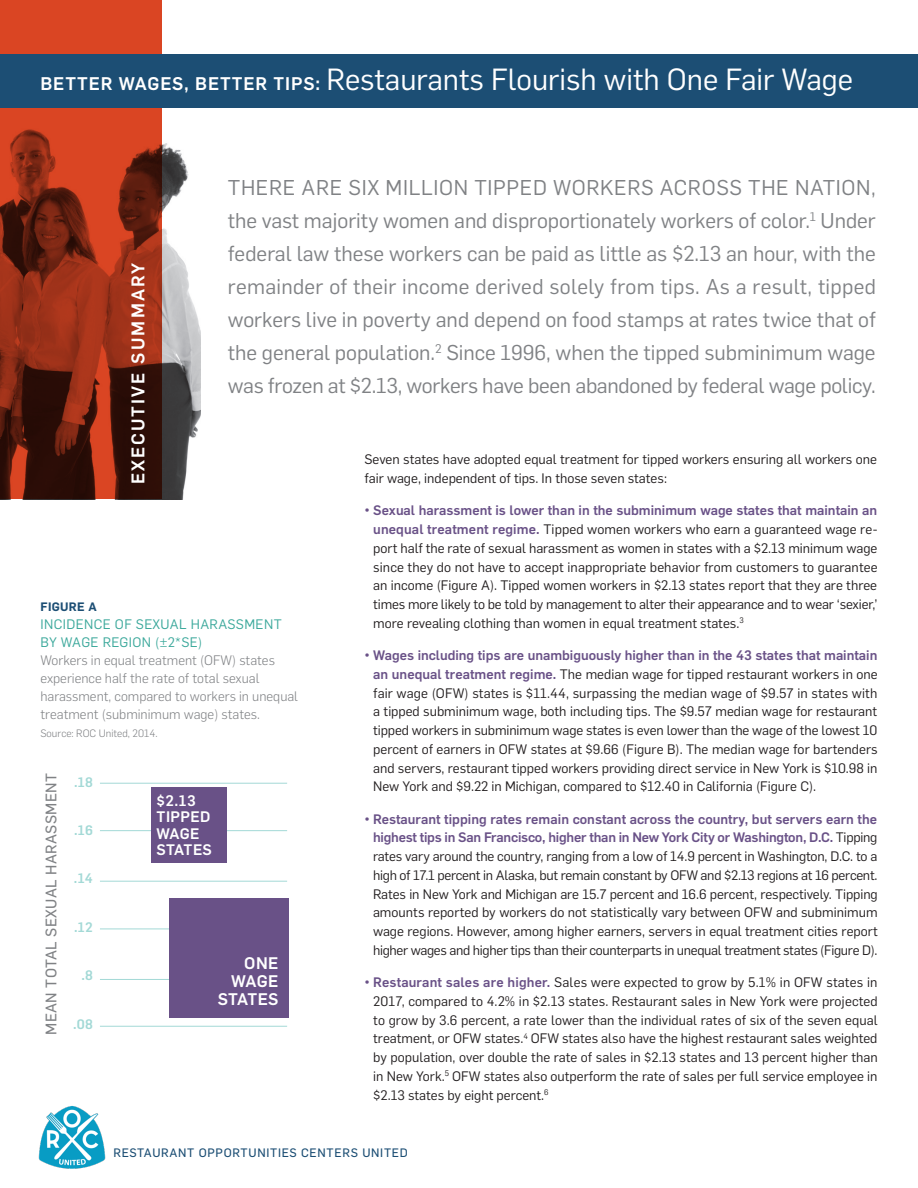
<style>
.page{position:relative;width:918px;height:1188px;background:#fff}
.page>*{position:absolute;margin:0;border:0;box-sizing:border-box;transform-origin:0 0}
.First_Paragraph_No_I{font:30px "Flama";color:#fff}
.First_Paragraph_No_I-2{font:21px/33px "Flama";letter-spacing:-.015em;color:#808285;text-align:justify}
.First_Paragraph_No_I-3{font:500 18px "Flama";letter-spacing:.12em;color:#fff}
.Figure_Number{font:500 16.5px "Flama";letter-spacing:.015em;color:#fff}
.Figure_Number-2{font:15px "Flama Basic";letter-spacing:.03em;color:#808285}
.Figure_Number-3{font:500 15px/16.5px "Flama";letter-spacing:.03em;color:#fff}
.First_Paragraph_No_I-4{font:13.5px/18.8px "Flama";color:#231f20;text-align:justify}
.Figure_Text{font:300 13.5px/18px "Flama";color:#808285}
.Figure_Title{font:13.5px/18px "Flama";letter-spacing:.03em;color:#3ba89b}
.Figure_Number-4{font:500 13.5px "Flama";letter-spacing:.02em;color:#a3d9d6}
.First_Paragraph_No_I-5{font:12px "Flama Basic";letter-spacing:.06em;color:#1c4e74}
.Figure_Number-5{font:600 12px "Flama";letter-spacing:.03em;color:#1c4e74}
.Figure_Text-2{font:300 10.5px "Flama";color:#808285}
.s1{font-weight:500;font-size:18px}
.s2{font-weight:500;color:#695187}
</style>
<div class="page">
<img style="left:162px;top:143px;width:38px;height:357px">
<svg style="left:0;top:0;width:162px;height:500px;background:#922e17"></svg>
<div style="left:0;top:54px;width:918px;height:54px;background:#1c4e74"></div>
<hr style="left:100px;top:783px;width:187px;height:1px;background:#a3d9d6">
<hr style="left:100px;top:830px;width:187px;height:1px;background:#a3d9d6">
<hr style="left:100px;top:881px;width:187px;height:1px;background:#a3d9d6">
<hr style="left:100px;top:929px;width:187px;height:1px;background:#a3d9d6">
<hr style="left:100px;top:979px;width:187px;height:1px;background:#a3d9d6">
<hr style="left:100px;top:1026px;width:187px;height:1px;background:#a3d9d6">
<div style="left:151px;top:787px;width:76px;height:76px;background:#695187"></div>
<div style="left:169px;top:898px;width:120px;height:120px;background:#695187"></div>
<img style="left:38px;top:1106px;width:68px;height:63px">
<p class="First_Paragraph_No_I" style="left:40px;top:59px;width:814px"><span class="s1">BETTER WAGES, BETTER TIPS:</span> Restaurants Flourish with One Fair Wage</p>
<p class="First_Paragraph_No_I-2" style="left:228px;top:170px;width:650px">THERE ARE SIX MILLION TIPPED WORKERS ACROSS THE NATION, the vast majority women and disproportionately workers of color.<sup>1</sup> Under federal law these workers can be paid as little as $2.13 an hour, with the remainder of their income derived solely from tips. As a result, tipped workers live in poverty and depend on food stamps at rates twice that of the general population.<sup>2</sup> Since 1996, when the tipped subminimum wage was frozen at $2.13, workers have been abandoned by federal wage policy.</p>
<p class="First_Paragraph_No_I-3" style="left:125px;top:484px;width:223px;rotate:-90deg">EXECUTIVE SUMMARY</p>
<p class="First_Paragraph_No_I-4" style="left:364px;top:449px;width:514px">Seven states have adopted equal treatment for tipped workers ensuring all workers one fair wage, independent of tips. In those seven states:</p>
<p class="First_Paragraph_No_I-4" style="left:373px;top:500px;width:506px;text-indent:-9px"><span class="s2">• Sexual harassment is lower than in the subminimum wage states that maintain an unequal treatment regime.</span> Tipped women workers who earn a guaranteed wage re&shy;port half the rate of sexual harassment as women in states with a $2.13 minimum wage since they do not have to accept inappropriate behavior from customers to guarantee an income (Figure A). Tipped women workers in $2.13 states report that they are three times more likely to be told by management to alter their appearance and to wear ‘sexier,’ more revealing clothing than women in equal treatment states.<sup>3</sup></p>
<p class="First_Paragraph_No_I-4" style="left:373px;top:645px;width:506px;text-indent:-9px"><span class="s2">• Wages including tips are unambiguously higher than in the 43 states that maintain an unequal treatment regime.</span> The median wage for tipped restaurant workers in one fair wage (OFW) states is $11.44, surpassing the median wage of $9.57 in states with a tipped subminimum wage, both including tips. The $9.57 median wage for restaurant tipped workers in subminimum wage states is even lower than the wage of the lowest 10 percent of earners in OFW states at $9.66 (Figure B). The median wage for bartenders and servers, restaurant tipped workers providing direct service in New York is $10.98 in New York and $9.22 in Michigan, compared to $12.40 in California (Figure C).</p>
<p class="First_Paragraph_No_I-4" style="left:373px;top:809px;width:506px;text-indent:-9px"><span class="s2">• Restaurant tipping rates remain constant across the country, but servers earn the highest tips in San Francisco, higher than in New York City or Washington, D.C.</span> Tipping rates vary around the country, ranging from a low of 14.9 percent in Washington, D.C. to a high of 17.1 percent in Alaska, but remain constant by OFW and $2.13 regions at 16 percent.<br>Rates in New York and Michigan are 15.7 percent and 16.6 percent, respectively. Tipping amounts reported by workers do not statistically vary between OFW and subminimum wage regions. However, among higher earners, servers in equal treatment cities report higher wages and higher tips than their counterparts in unequal treatment states (Figure D).</p>
<p class="First_Paragraph_No_I-4" style="left:373px;top:972px;width:506px;text-indent:-9px"><span class="s2">• Restaurant sales are higher.</span> Sales were expected to grow by 5.1% in OFW states in 2017, compared to 4.2% in $2.13 states. Restaurant sales in New York were projected to grow by 3.6 percent, a rate lower than the individual rates of six of the seven equal treatment, or OFW states.<sup>4</sup> OFW states also have the highest restaurant sales weighted by population, over double the rate of sales in $2.13 states and 13 percent higher than in New York.<sup>5</sup> OFW states also outperform the rate of sales per full service employee in $2.13 states by eight percent.<sup>6</sup></p>
<p class="Figure_Number-5" style="left:40px;top:598px;width:58px">FIGURE A</p>
<p class="Figure_Title" style="left:40px;top:614px;width:243px">INCIDENCE OF SEXUAL HARASSMENT<br>BY WAGE REGION (±2*SE)</p>
<p class="Figure_Text" style="left:40px;top:650px;width:259px">Workers in equal treatment (OFW) states experience half the rate of total sexual harassment, compared to workers in unequal treatment (subminimum wage) states.</p>
<p class="Figure_Text-2" style="left:40px;top:726px;width:119px">Source: ROC United, 2014.</p>
<p class="Figure_Number-2" style="left:41px;top:1035px;width:264px;rotate:-90deg">MEAN TOTAL SEXUAL HARASSMENT</p>
<p class="Figure_Number-4" style="left:74px;top:772px;width:20px">.18</p>
<p class="Figure_Number-4" style="left:74px;top:820px;width:20px">.16</p>
<p class="Figure_Number-4" style="left:74px;top:869px;width:21px">.14</p>
<p class="Figure_Number-4" style="left:74px;top:917px;width:20px">.12</p>
<p class="Figure_Number-4" style="left:81px;top:966px;width:13px">.8</p>
<p class="Figure_Number-4" style="left:73px;top:1014px;width:21px">.08</p>
<p class="Figure_Number-3" style="left:157px;top:791px;width:57px">$2.13<br>TIPPED<br>WAGE<br>STATES</p>
<p class="Figure_Number" style="left:244px;top:951px;width:36px">ONE</p>
<p class="Figure_Number" style="left:231px;top:969px;width:49px">WAGE</p>
<p class="Figure_Number" style="left:218px;top:987px;width:62px">STATES</p>
<p class="First_Paragraph_No_I-5" style="left:113px;top:1145px;width:296px">RESTAURANT OPPORTUNITIES CENTERS UNITED</p>
</div>
